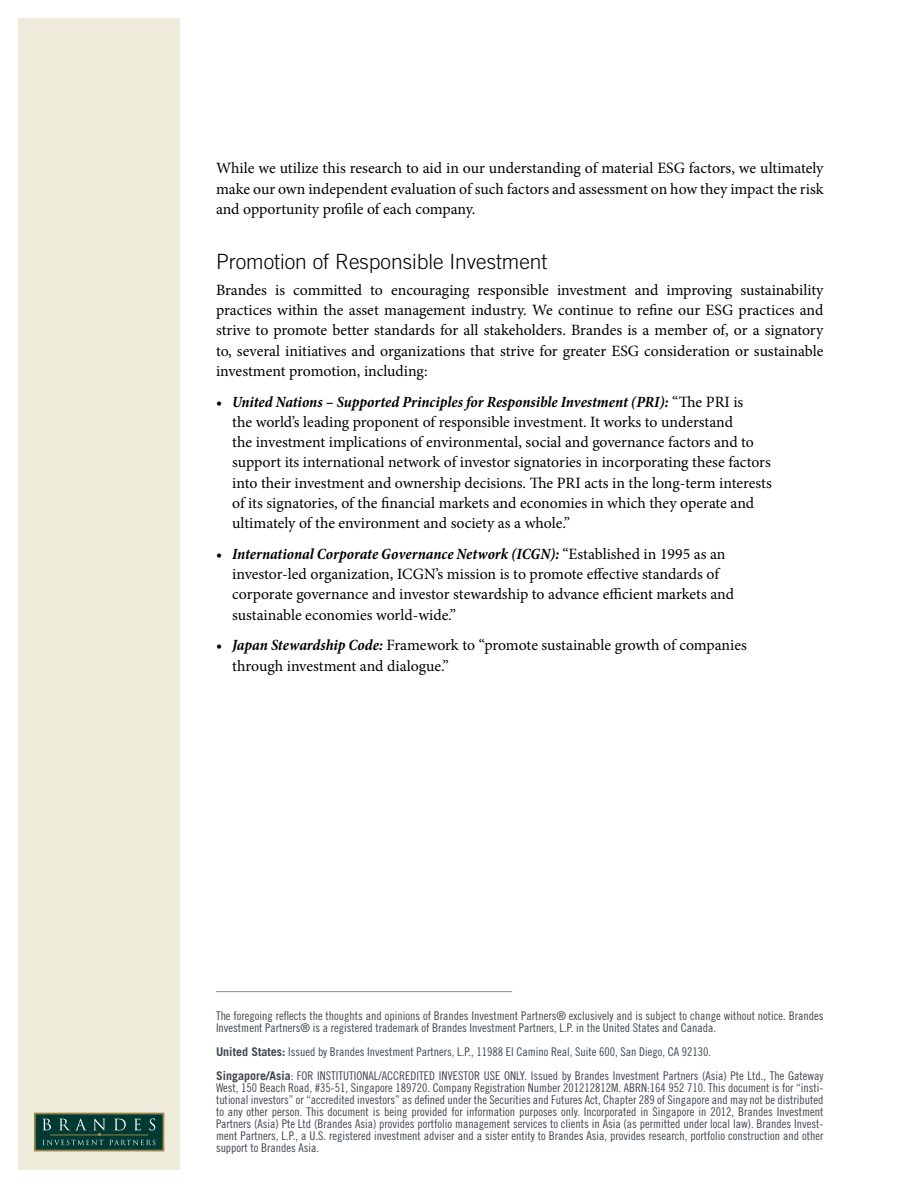
<style>
.page{position:relative;width:918px;height:1188px;background:#fff}
.page>*{position:absolute;margin:0;border:0;box-sizing:border-box;transform-origin:0 0}
.t1{font:300 21px "Trade Gothic LT Std";color:#000}
.t2{font:15.75px/20.2px "Minion Pro";letter-spacing:-.005em;color:#000}
.t3{font:12px/12px "Trade Gothic LT Std Cn 18";color:#3f454f}
.s1{font-weight:700;font-style:italic;font-stretch:condensed}
.s2{font-family:"Trade Gothic LT Std";font-weight:700}
</style>
<div class="page">
<div style="left:18px;top:18px;width:162px;height:1152px;background:#f0ecdc"></div>
<div style="left:35px;top:1114px;width:128px;height:37px;background:#003a32"></div>
<div style="left:34px;top:1113px;width:130px;height:38px;border:2px solid #97824b"></div>
<svg style="left:42px;top:1118px;width:113px;height:27px"></svg>
<hr style="left:216px;top:991px;width:296px;height:1px;background:#8b8f97">
<p class="t2" style="left:216px;top:158px;width:609px;text-align:justify">While we utilize this research to aid in our understanding of material ESG factors, we ultimately make our own independent evaluation of such factors and assessment on how they impact the risk and opportunity profile of each company.</p>
<h1 class="t1" style="left:216px;top:249px;width:333px">Promotion of Responsible Investment</h1>
<p class="t2" style="left:216px;top:280px;width:609px;text-align:justify">Brandes is committed to encouraging responsible investment and improving sustainability practices within the asset management industry. We continue to refine our ESG practices and strive to promote better standards for all stakeholders. Brandes is a member of, or a signatory to, several initiatives and organizations that strive for greater ESG consideration or sustainable investment promotion, including:</p>
<p class="t2" style="left:232px;top:392px;width:541px;text-indent:-16px">• <span class="s1">United Nations – Supported Principles for Responsible Investment (PRI):</span> “The PRI is<br>the world’s leading proponent of responsible investment. It works to understand<br>the investment implications of environmental, social and governance factors and to support its international network of investor signatories in incorporating these factors into their investment and ownership decisions. The PRI acts in the long-term interests of its signatories, of the financial markets and economies in which they operate and ultimately of the environment and society as a whole.”</p>
<p class="t2" style="left:232px;top:544px;width:503px;text-indent:-16px">• <span class="s1">International Corporate Governance Network (ICGN):</span> “Established in 1995 as an investor-led organization, ICGN’s mission is to promote effective standards of corporate governance and investor stewardship to advance efficient markets and sustainable economies world-wide.”</p>
<p class="t2" style="left:232px;top:635px;width:516px;text-indent:-16px">• <span class="s1">Japan Stewardship Code:</span> Framework to “promote sustainable growth of companies through investment and dialogue.”</p>
<p class="t3" style="left:216px;top:1010px;width:609px">The foregoing reflects the thoughts and opinions of Brandes Investment Partners® exclusively and is subject to change without notice. Brandes<br>Investment Partners® is a registered trademark of Brandes Investment Partners, L.P. in the United States and Canada.</p>
<p class="t3" style="left:216px;top:1040px;width:609px;line-height:24px"><span class="s2">United States:</span> Issued by Brandes Investment Partners, L.P., 11988 El Camino Real, Suite 600, San Diego, CA 92130.<br><span class="s2">Singapore/Asia</span>: FOR INSTITUTIONAL/ACCREDITED INVESTOR USE ONLY. Issued by Brandes Investment Partners (Asia) Pte Ltd., The Gateway</p>
<p class="t3" style="left:216px;top:1082px;width:609px;text-align:justify">West, 150 Beach Road, #35-51, Singapore 189720. Company Registration Number 201212812M. ABRN:164 952 710. This document is for “insti&shy;tutional investors” or “accredited investors” as defined under the Securities and Futures Act, Chapter 289 of Singapore and may not be distributed to any other person. This document is being provided for information purposes only. Incorporated in Singapore in 2012, Brandes Investment Partners (Asia) Pte Ltd (Brandes Asia) provides portfolio management services to clients in Asia (as permitted under local law). Brandes Invest&shy;ment Partners, L.P., a U.S. registered investment adviser and a sister entity to Brandes Asia, provides research, portfolio construction and other support to Brandes Asia.</p>
</div>
